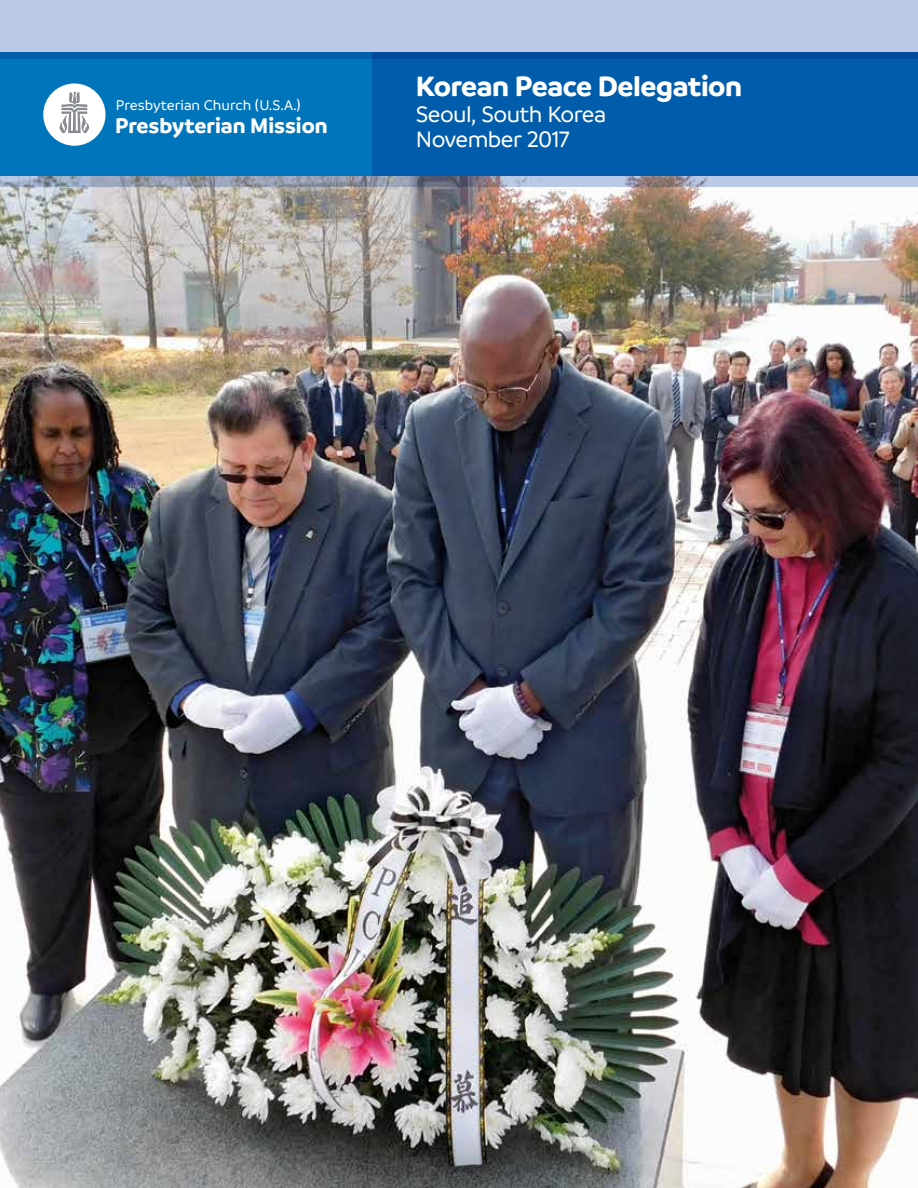
<style>
.page{position:relative;width:918px;height:1188px;background:#fff}
.page>*{position:absolute;margin:0;border:0;box-sizing:border-box;transform-origin:0 0}
.t1{font:700 30px "Branding";letter-spacing:-.015em;color:#fff}
.t2{font:500 24px/25.5px "Branding";letter-spacing:-.025em;color:#fff}
.t3{font:700 22.65px "Branding";color:#fff}
.t4{font:500 15.15px "Branding";color:#fff}
</style>
<div class="page">
<img style="left:0;top:186px;width:918px;height:1002px">
<div style="left:0;top:52px;width:373px;height:124px;background:#0075bc"></div>
<div style="left:373px;top:52px;width:545px;height:124px;background:#015dab"></div>
<div style="left:0;top:0;width:918px;height:59px;background:#bdcde9"></div>
<svg style="left:0;top:176px;width:918px;height:10px;background:#9ea7bb"></svg>
<div style="left:43px;top:83px;width:63px;height:63px;background:#fff;border-radius:50%"></div>
<svg style="left:60px;top:92px;width:29px;height:41px"></svg>
<p class="t4" style="left:116px;top:97px;width:186px">Presbyterian Church (U.S.A.)</p>
<p class="t3" style="left:115px;top:113px;width:214px">Presbyterian Mission</p>
<p class="t1" style="left:416px;top:69px;width:328px">Korean Peace Delegation</p>
<p class="t2" style="left:416px;top:101px;width:192px">Seoul, South Korea<br>November 2017</p>
</div>
